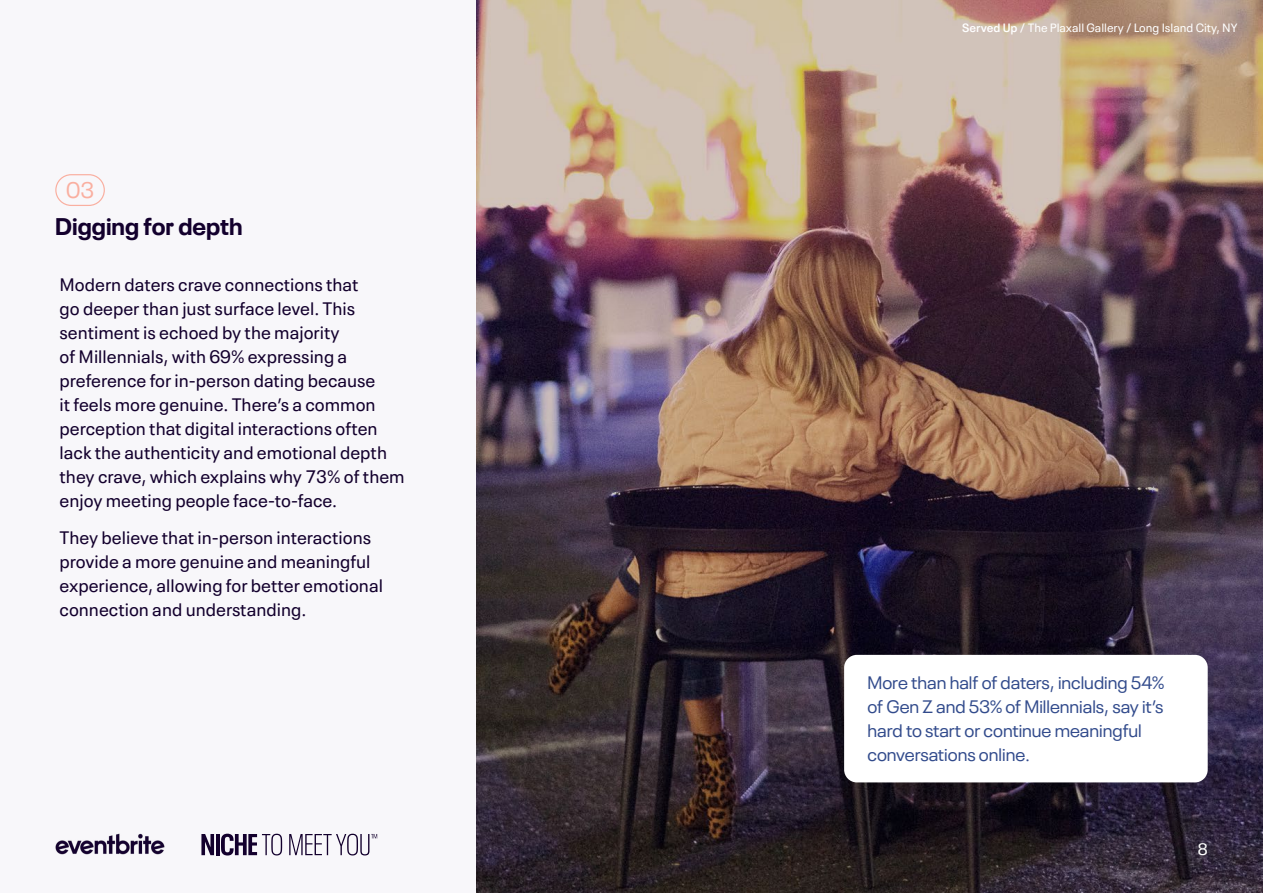
<style>
.page{position:relative;width:1263px;height:893px;background:#f8f7fa}
.page>*{position:absolute;margin:0;border:0;box-sizing:border-box;transform-origin:0 0}
.t1{font:700 24px "Neue Plak";color:#13002d}
.t2{font:22.5px "Neue Plak";color:#faafa0}
.t3{font:18px/24px "Neue Plak Text";color:#13002d}
.t4{font:18px/24px "Neue Plak";color:#324b8c}
.t5{font:16.5px "Neue Plak Text";color:#fff}
.t6{font:12px "Neue Plak Text";color:#fff}
.s1{font-weight:600}
</style>
<div class="page">
<img style="left:477px;top:0;width:786px;height:893px">
<svg style="left:201px;top:834px;width:13px;height:21px"></svg>
<hr style="left:216px;top:834px;width:3px;height:21px;background:#13002d">
<svg style="left:221px;top:834px;width:61px;height:21px"></svg>
<svg style="left:289px;top:834px;width:88px;height:21px"></svg>
<img style="left:55px;top:833px;width:110px;height:22px">
<div style="left:55px;top:174px;width:50px;height:32px;border:1px solid #faafa0;border-radius:15px"></div>
<div style="left:844px;top:655px;width:364px;height:127px;background:#fff;border-radius:13px"></div>
<p class="t2" style="left:66px;top:174px;width:30px">03</p>
<h1 class="t1" style="left:55px;top:210px;width:189px">Digging for depth</h1>
<p class="t3" style="left:60px;top:272px;width:347px">Modern daters crave connections that<br>go deeper than just surface level. This sentiment is echoed by the majority<br>of Millennials, with 69% expressing a preference for in-person dating because<br>it feels more genuine. There’s a common perception that digital interactions often lack the authenticity and emotional depth they crave, which explains why 73% of them enjoy meeting people face-to-face.</p>
<p class="t3" style="left:60px;top:525px;width:325px">They believe that in-person interactions provide a more genuine and meaningful experience, allowing for better emotional connection and understanding.</p>
<p class="t6" style="left:962px;top:19px;width:277px"><span class="s1">Served Up</span> / The Plaxall Gallery / Long Island City, NY</p>
<p class="t4" style="left:867px;top:669px;width:298px">More than half of daters, including 54% of Gen Z and 53% of Millennials, say it’s hard to start or continue meaningful conversations online.</p>
<p class="t5" style="left:1198px;top:837px;width:11px">8</p>
</div>
